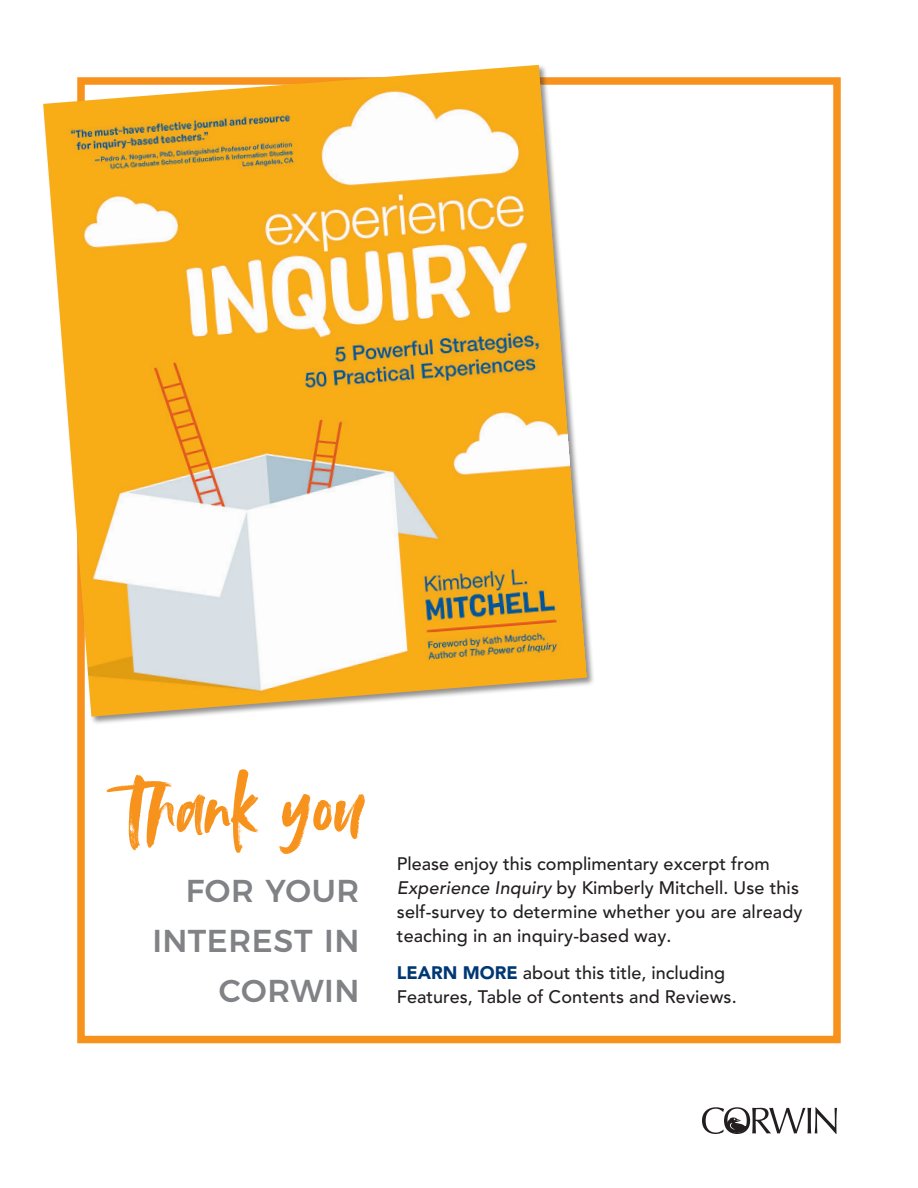
<style>
.page{position:relative;width:918px;height:1188px;background:#fff}
.page>*{position:absolute;margin:0;border:0;box-sizing:border-box;transform-origin:0 0}
.t1{font:86.55px "Avallon Alt";color:#f7931d}
.t2{font:500 31.65px/50.2px "Montserrat";letter-spacing:.015em;color:#808285;text-align:right}
.body_copy{font:500 18px/24px "Avenir";color:#231f20}
.s1{font-style:italic}
.s2{font-weight:900;color:#013874}
</style>
<div class="page">
<div style="left:77px;top:77px;width:764px;height:966px;border:8px solid #f7931d"></div>
<svg style="left:702px;top:1107px;width:135px;height:27px"></svg>
<div style="left:42px;top:63px;width:553px;height:662px;background:#231f20;opacity:.5"></div>
<img style="left:43px;top:65px;width:544px;height:652px">
<p class="t1" style="left:125px;top:750px;width:240px">Thank you</p>
<p class="t2" style="left:152px;top:863px;width:209px">FOR YOUR<br>INTEREST IN<br>CORWIN</p>
<p class="body_copy" style="left:397px;top:852px;width:407px">Please enjoy this complimentary excerpt from <span class="s1">Experience Inquiry</span> by Kimberly Mitchell. Use this self-survey to determine whether you are already teaching in an inquiry-based way.</p>
<p class="body_copy" style="left:397px;top:961px;width:341px"><span class="s2">LEARN MORE</span> about this title, including<br>Features, Table of Contents and Reviews.</p>
</div>
